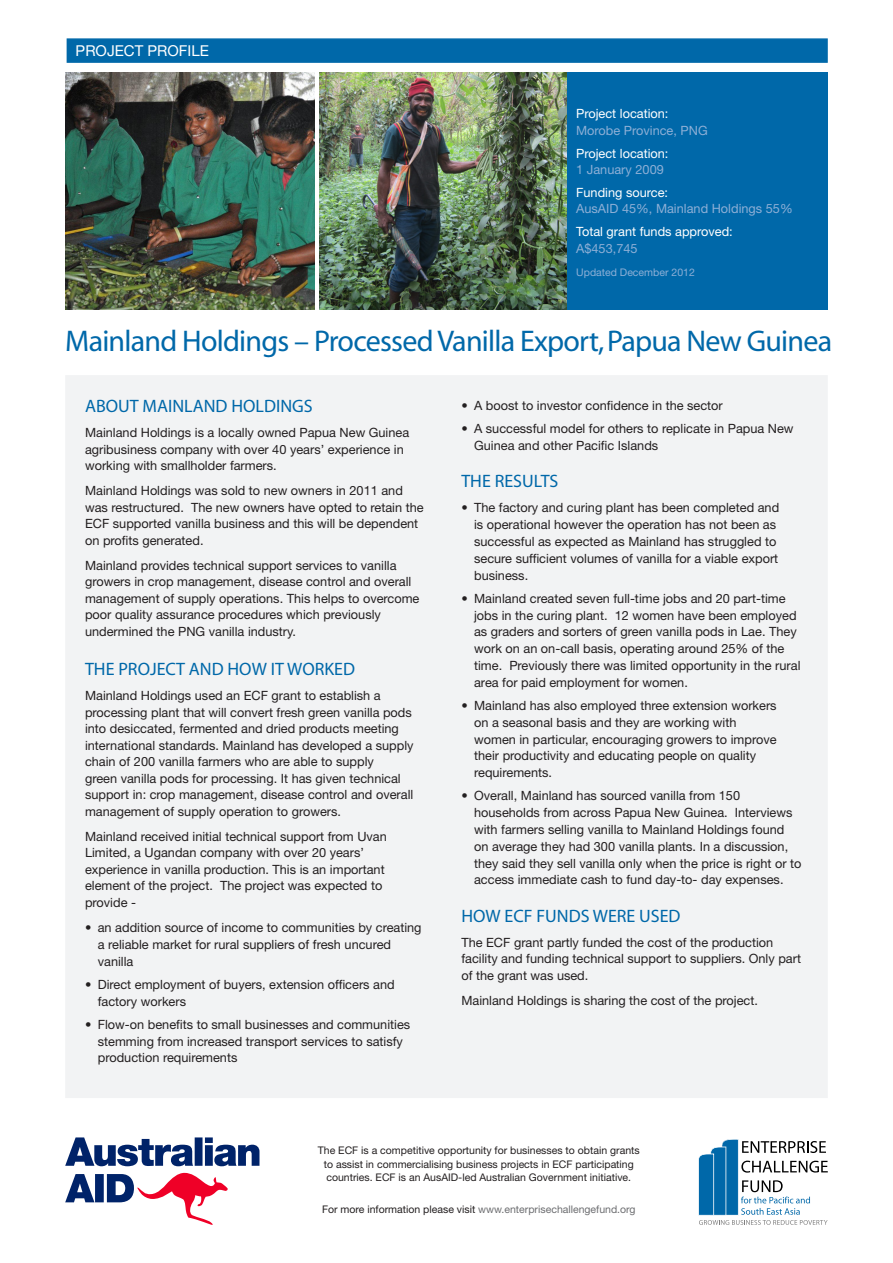
<style>
.page{position:relative;width:893px;height:1263px;background:#fff}
.page>*{position:absolute;margin:0;border:0;box-sizing:border-box;transform-origin:0 0}
.HEADING_A{font:30px "Myriad";letter-spacing:-.025em;color:#0068a9}
.HEADING_B{font:18px "Myriad";color:#0068a9}
.HEADING_A-2{font:15px "Helvetica Neue LT Std";color:#fff}
.Body_Copy{font:12.75px/16.8px "Helvetica Neue LT Std";color:#231f20}
.Details_Title{font:12.75px/16.5px "Helvetica Neue LT Std";color:#8dafd6}
.Details_Title-2{font:12.75px/16.5px "Helvetica Neue LT Std";color:#fff}
.t1{font:10.5px/13.5px "Helvetica Neue LT Std";color:#231f20;text-align:center}
.t2{font:10.5px "Helvetica Neue LT Std";color:#6c6d70}
.Details_Title-3{font:10.5px "Helvetica Neue LT Std";color:#8dafd6}
.s1{color:#fff}
.s2{color:#8dafd6}
.s3{color:#231f20}
</style>
<div class="page">
<div style="left:65px;top:375px;width:763px;height:723px;background:#f2f3f4"></div>
<svg style="left:698px;top:1139px;width:130px;height:86px"></svg>
<svg style="left:65px;top:1137px;width:194px;height:88px"></svg>
<img style="left:65px;top:72px;width:250px;height:237px">
<img style="left:319px;top:72px;width:248px;height:237px">
<div style="left:567px;top:72px;width:261px;height:237px;background:#0068a9"></div>
<div style="left:67px;top:38px;width:761px;height:25px;background:#0068a9;border:2px solid #0068a9"></div>
<p class="HEADING_A-2" style="left:76px;top:42px;width:135px">PROJECT PROFILE</p>
<p class="Details_Title" style="left:576px;top:105px;width:133px"><span class="s1">Project location:<br></span>Morobe Province, PNG</p>
<p class="Details_Title-2" style="left:576px;top:145px;width:94px">Project location:<br><span class="s2">1 January 2009</span></p>
<p class="Details_Title" style="left:576px;top:184px;width:218px"><span class="s1">Funding source:<br></span>AusAID 45%, Mainland Holdings 55%</p>
<p class="Details_Title-2" style="left:576px;top:223px;width:158px">Total grant funds approved:<br><span class="s2">A$453,745</span></p>
<p class="Details_Title-3" style="left:576px;top:266px;width:120px">Updated December 2012</p>
<p class="HEADING_A" style="left:65px;top:326px;width:768px">Mainland Holdings – Processed Vanilla Export, Papua New Guinea</p>
<p class="HEADING_B" style="left:85px;top:397px;width:229px">ABOUT MAINLAND HOLDINGS</p>
<p class="Body_Copy" style="left:85px;top:424px;width:326px">Mainland Holdings is a locally owned Papua New Guinea agribusiness company with over 40 years’ experience in working with smallholder farmers.</p>
<p class="Body_Copy" style="left:85px;top:482px;width:340px">Mainland Holdings was sold to new owners in 2011 and was restructured. The new owners have opted to retain the ECF supported vanilla business and this will be dependent on profits generated.</p>
<p class="Body_Copy" style="left:85px;top:557px;width:336px">Mainland provides technical support services to vanilla growers in crop management, disease control and overall management of supply operations. This helps to overcome poor quality assurance procedures which previously undermined the PNG vanilla industry.</p>
<p class="HEADING_B" style="left:85px;top:660px;width:272px">THE PROJECT AND HOW IT WORKED</p>
<p class="Body_Copy" style="left:85px;top:687px;width:330px">Mainland Holdings used an ECF grant to establish a processing plant that will convert fresh green vanilla pods into desiccated, fermented and dried products meeting international standards. Mainland has developed a supply chain of 200 vanilla farmers who are able to supply<br>green vanilla pods for processing. It has given technical support in: crop management, disease control and overall management of supply operation to growers.</p>
<p class="Body_Copy" style="left:85px;top:828px;width:303px">Mainland received initial technical support from Uvan Limited, a Ugandan company with over 20 years’ experience in vanilla production. This is an important element of the project. The project was expected to provide -</p>
<p class="Body_Copy" style="left:98px;top:919px;width:325px;text-indent:-13px">• an addition source of income to communities by creating a reliable market for rural suppliers of fresh uncured vanilla</p>
<p class="Body_Copy" style="left:98px;top:976px;width:298px;text-indent:-13px">• Direct employment of buyers, extension officers and factory workers</p>
<p class="Body_Copy" style="left:98px;top:1016px;width:314px;text-indent:-13px">• Flow-on benefits to small businesses and communities stemming from increased transport services to satisfy production requirements</p>
<p class="Body_Copy" style="left:461px;top:397px;width:263px">• A boost to investor confidence in the sector</p>
<p class="Body_Copy" style="left:474px;top:420px;width:321px;text-indent:-13px">• A successful model for others to replicate in Papua New<br>Guinea and other Pacific Islands</p>
<p class="HEADING_B" style="left:461px;top:472px;width:99px">THE RESULTS</p>
<p class="Body_Copy" style="left:474px;top:499px;width:307px;text-indent:-13px">• The factory and curing plant has been completed and is operational however the operation has not been as successful as expected as Mainland has struggled to secure sufficient volumes of vanilla for a viable export business.</p>
<p class="Body_Copy" style="left:474px;top:590px;width:328px;text-indent:-13px">• Mainland created seven full-time jobs and 20 part-time jobs in the curing plant. 12 women have been employed as graders and sorters of green vanilla pods in Lae. They work on an on-call basis, operating around 25% of the time. Previously there was limited opportunity in the rural area for paid employment for women.</p>
<p class="Body_Copy" style="left:474px;top:697px;width:304px;text-indent:-13px">• Mainland has also employed three extension workers on a seasonal basis and they are working with women in particular, encouraging growers to improve their productivity and educating people on quality requirements.</p>
<p class="Body_Copy" style="left:474px;top:787px;width:329px;text-indent:-13px">• Overall, Mainland has sourced vanilla from 150 households from across Papua New Guinea. Interviews with farmers selling vanilla to Mainland Holdings found on average they had 300 vanilla plants. In a discussion, they said they sell vanilla only when the price is right or to access immediate cash to fund day-to- day expenses.</p>
<p class="HEADING_B" style="left:461px;top:907px;width:221px">HOW ECF FUNDS WERE USED</p>
<p class="Body_Copy" style="left:461px;top:934px;width:341px">The ECF grant partly funded the cost of the production facility and funding technical support to suppliers. Only part of the grant was used.</p>
<p class="Body_Copy" style="left:461px;top:991px;width:298px">Mainland Holdings is sharing the cost of the project.</p>
<p class="t1" style="left:318px;top:1143px;width:323px">The ECF is a competitive opportunity for businesses to obtain grants to assist in commercialising business projects in ECF participating countries. ECF is an AusAID-led Australian Government initiative.</p>
<p class="t2" style="left:322px;top:1202px;width:315px"><span class="s3">For more information please visit</span> www.enterprisechallengefund.org</p>
</div>
